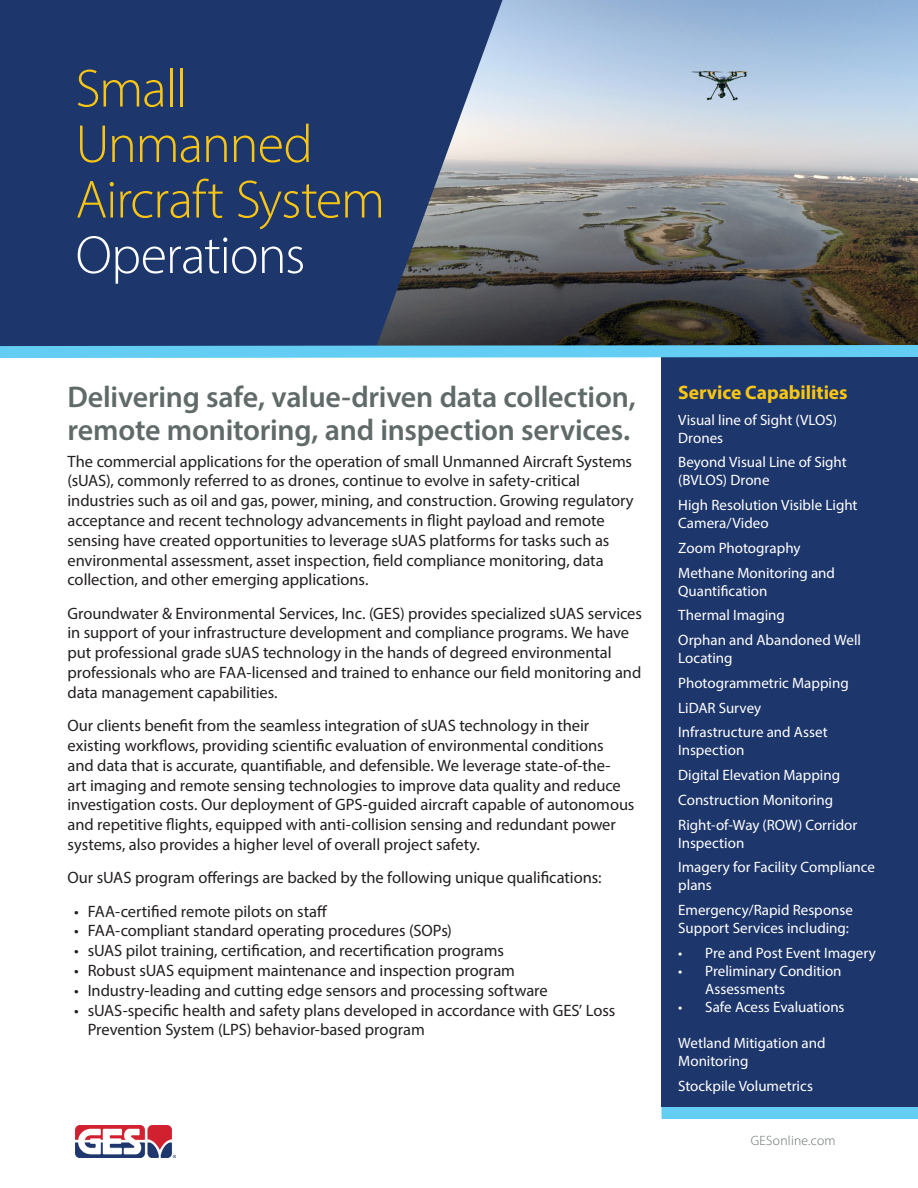
<style>
.page{position:relative;width:918px;height:1188px;background:#fff}
.page>*{position:absolute;margin:0;border:0;box-sizing:border-box;transform-origin:0 0}
.Heading_1{font:300 54px/55.5px "Myriad Pro";letter-spacing:-.02em;color:#fac613}
.Heading_2{font:600 30px/33px "Myriad Pro";letter-spacing:-.01em;color:#606b69}
.Heading_4{font:700 19.5px "Myriad Pro";letter-spacing:-.005em;color:#fac613}
.Body{font:16.5px/19.8px "Myriad Pro";letter-spacing:-.005em;color:#231f20}
.Sidebar_List{font:15px/18px "Myriad Pro";color:#fff}
.t1{font:300 13.5px "Myriad Pro";letter-spacing:.025em;color:#606b69}
.s1{color:#fff}
</style>
<div class="page">
<img style="left:76px;top:1125px;width:99px;height:32px">
<div style="left:662px;top:351px;width:256px;height:756px;background:#1d366c"></div>
<div style="left:662px;top:1107px;width:256px;height:12px;background:#63cdf3"></div>
<img style="left:502px;top:0;width:416px;height:339px">
<svg style="left:0;top:0;width:502px;height:339px;background:#293f6f"></svg>
<svg style="left:0;top:339px;width:918px;height:25px"></svg>
<p class="Heading_1" style="left:76px;top:60px;width:311px">Small<br>Unmanned<br>Aircraft System<br><span class="s1">Operations</span></p>
<p class="Heading_2" style="left:68px;top:380px;width:570px">Delivering safe, value-driven data collection, remote monitoring, and inspection services.</p>
<p class="Body" style="left:68px;top:451px;width:568px">The commercial applications for the operation of small Unmanned Aircraft Systems (sUAS), commonly referred to as drones, continue to evolve in safety-critical industries such as oil and gas, power, mining, and construction. Growing regulatory acceptance and recent technology advancements in flight payload and remote sensing have created opportunities to leverage sUAS platforms for tasks such as environmental assessment, asset inspection, field compliance monitoring, data collection, and other emerging applications.</p>
<p class="Body" style="left:68px;top:603px;width:576px">Groundwater &amp; Environmental Services, Inc. (GES) provides specialized sUAS services in support of your infrastructure development and compliance programs. We have put professional grade sUAS technology in the hands of degreed environmental professionals who are FAA-licensed and trained to enhance our field monitoring and data management capabilities.</p>
<p class="Body" style="left:68px;top:715px;width:569px">Our clients benefit from the seamless integration of sUAS technology in their existing workflows, providing scientific evaluation of environmental conditions<br>and data that is accurate, quantifiable, and defensible. We leverage state-of-the-<br>art imaging and remote sensing technologies to improve data quality and reduce investigation costs. Our deployment of GPS-guided aircraft capable of autonomous and repetitive flights, equipped with anti-collision sensing and redundant power systems, also provides a higher level of overall project safety.</p>
<p class="Body" style="left:68px;top:868px;width:535px">Our sUAS program offerings are backed by the following unique qualifications:</p>
<p class="Body" style="left:74px;top:901px;width:255px">• FAA-certified remote pilots on staff</p>
<p class="Body" style="left:74px;top:921px;width:379px">• FAA-compliant standard operating procedures (SOPs)</p>
<p class="Body" style="left:74px;top:940px;width:431px">• sUAS pilot training, certification, and recertification programs</p>
<p class="Body" style="left:74px;top:960px;width:442px">• Robust sUAS equipment maintenance and inspection program</p>
<p class="Body" style="left:74px;top:980px;width:475px">• Industry-leading and cutting edge sensors and processing software</p>
<p class="Body" style="left:88px;top:1000px;width:529px;text-indent:-14px">• sUAS-specific health and safety plans developed in accordance with GES’ Loss<br>Prevention System (LPS) behavior-based program</p>
<p class="Heading_4" style="left:678px;top:380px;width:171px">Service Capabilities</p>
<p class="Sidebar_List" style="left:678px;top:410px;width:160px">Visual line of Sight (VLOS)<br>Drones</p>
<p class="Sidebar_List" style="left:678px;top:453px;width:170px">Beyond Visual Line of Sight (BVLOS) Drone</p>
<p class="Sidebar_List" style="left:678px;top:496px;width:181px">High Resolution Visible Light<br>Camera/Video</p>
<p class="Sidebar_List" style="left:678px;top:539px;width:124px">Zoom Photography</p>
<p class="Sidebar_List" style="left:678px;top:563px;width:158px">Methane Monitoring and<br>Quantification</p>
<p class="Sidebar_List" style="left:678px;top:606px;width:108px">Thermal Imaging</p>
<p class="Sidebar_List" style="left:678px;top:631px;width:184px">Orphan and Abandoned Well<br>Locating</p>
<p class="Sidebar_List" style="left:678px;top:674px;width:172px">Photogrammetric Mapping</p>
<p class="Sidebar_List" style="left:678px;top:698px;width:84px">LiDAR Survey</p>
<p class="Sidebar_List" style="left:678px;top:723px;width:151px">Infrastructure and Asset<br>Inspection</p>
<p class="Sidebar_List" style="left:678px;top:766px;width:163px">Digital Elevation Mapping</p>
<p class="Sidebar_List" style="left:678px;top:791px;width:156px">Construction Monitoring</p>
<p class="Sidebar_List" style="left:678px;top:815px;width:181px">Right-of-Way (ROW) Corridor<br>Inspection</p>
<p class="Sidebar_List" style="left:678px;top:858px;width:198px">Imagery for Facility Compliance plans</p>
<p class="Sidebar_List" style="left:678px;top:901px;width:176px">Emergency/Rapid Response<br>Support Services including:</p>
<p class="Sidebar_List" style="left:678px;top:944px;width:199px">• Pre and Post Event Imagery</p>
<p class="Sidebar_List" style="left:705px;top:962px;width:138px;text-indent:-27px">• Preliminary Condition<br>Assessments</p>
<p class="Sidebar_List" style="left:678px;top:998px;width:168px">• Safe Acess Evaluations</p>
<p class="Sidebar_List" style="left:678px;top:1034px;width:149px">Wetland Mitigation and<br>Monitoring</p>
<p class="Sidebar_List" style="left:678px;top:1076px;width:136px">Stockpile Volumetrics</p>
<p class="t1" style="left:751px;top:1132px;width:86px">GESonline.com</p>
</div>
